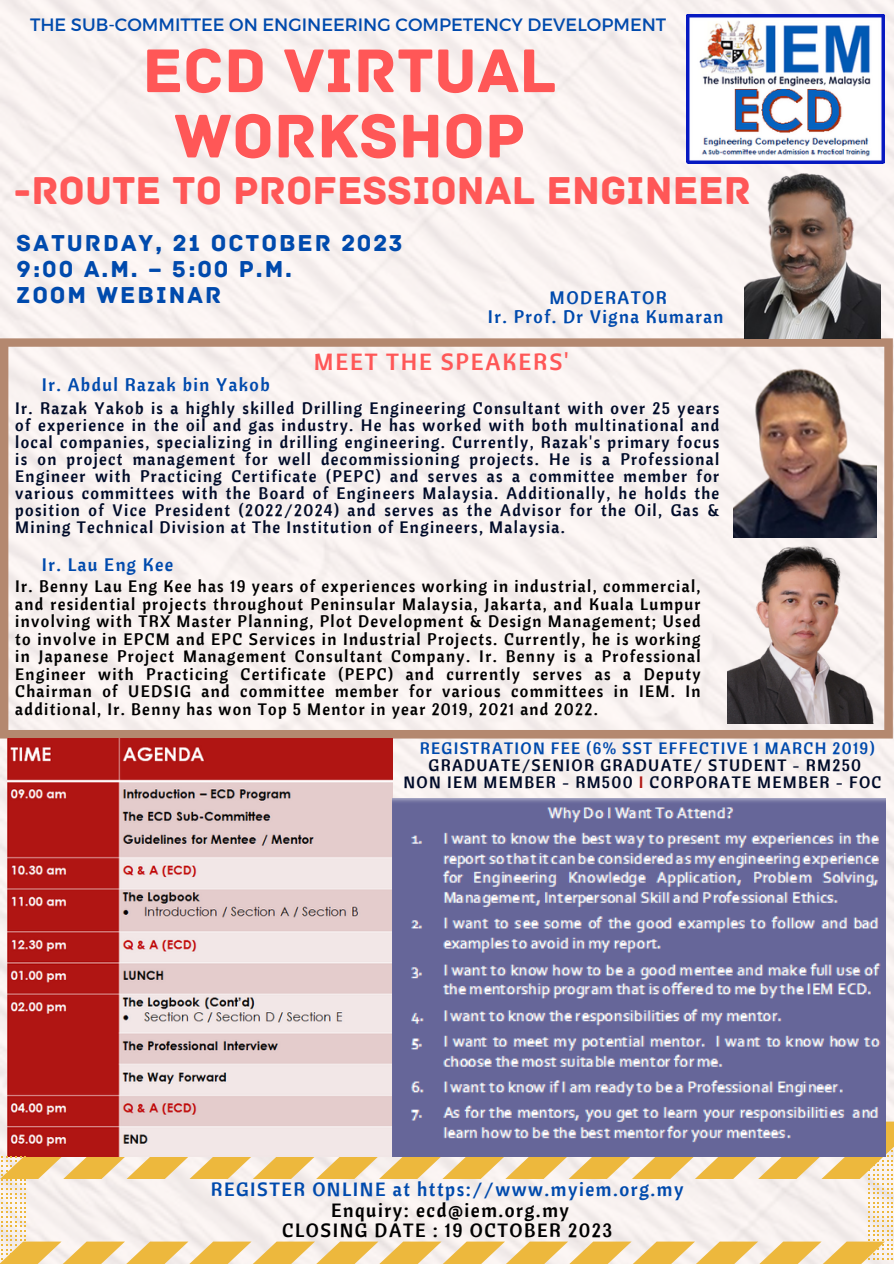
<style>
.page{position:relative;width:894px;height:1264px;background:#fff}
.page>*{position:absolute;margin:0;border:0;box-sizing:border-box;transform-origin:0 0}
.t1{font:64.8px/65.2px "Archive";color:#ff5757;text-align:center}
.t2{font:40.95px "Archive";color:#ff5757}
.t3{font:24.3px/26px "Archive";letter-spacing:.08em;color:#004aad}
.t4{font:23.25px "Cantora One";letter-spacing:.08em;color:#ff5757}
.t5{font:19.05px "Cantora One";letter-spacing:.08em;color:#000}
.t6{font:19.05px "Cantora One";letter-spacing:.08em;color:#004aad}
.t7{font:18px "Cantora One";letter-spacing:.08em;color:#004aad}
.t8{font:17.85px "Montserrat";color:#004aad}
.t9{font:16.5px/17px "Cantora One";letter-spacing:.08em;color:#000b29;text-align:justify}
.t10{font:16.5px/17.4px "Cantora One";letter-spacing:.08em;color:#000;text-align:justify}
.t11{font:16.5px "Cantora One";letter-spacing:.08em;color:#004aad}
.s1{color:#b01814}
</style>
<div class="page">
<img style="left:0;top:0;width:893px;height:1263px">
<svg style="left:0;top:338px;width:892px;height:400px;fill:#f9f2f0"></svg>
<img style="left:686px;top:15px;width:198px;height:148px">
<img style="left:7px;top:738px;width:385px;height:412px">
<img style="left:392px;top:798px;width:492px;height:352px">
<svg style="left:0;top:1150px;width:892px;height:113px"></svg>
<img style="left:744px;top:174px;width:136px;height:164px">
<img style="left:733px;top:363px;width:143px;height:175px">
<img style="left:727px;top:542px;width:149px;height:181px">
<p class="t8" style="left:30px;top:13px;width:637px">THE SUB-COMMITTEE ON ENGINEERING COMPETENCY DEVELOPMENT</p>
<p class="t1" style="left:142px;top:39px;width:416px">ECD VIRTUAL<br>WORKSHOP</p>
<p class="t2" style="left:14px;top:166px;width:739px">-ROUTE TO PROFESSIONAL ENGINEER</p>
<p class="t3" style="left:17px;top:231px;width:387px">SATURDAY, 21 OCTOBER 2023<br>9:00 A.M. – 5:00 P.M.</p>
<p class="t3" style="left:17px;top:282px;width:206px">ZOOM WEBINAR</p>
<p class="t7" style="left:549px;top:286px;width:119px">MODERATOR</p>
<p class="t7" style="left:487px;top:305px;width:237px">Ir. Prof. Dr Vigna Kumaran</p>
<p class="t7" style="left:42px;top:373px;width:229px">Ir. Abdul Razak bin Yakob</p>
<p class="t4" style="left:313px;top:346px;width:256px">MEET THE SPEAKERS'</p>
<p class="t9" style="left:15px;top:399px;width:705px">Ir. Razak Yakob is a highly skilled Drilling Engineering Consultant with over 25 years of experience in the oil and gas industry. He has worked with both multinational and local companies, specializing in drilling engineering. Currently, Razak's primary focus is on project management for well decommissioning projects. He is a Professional Engineer with Practicing Certificate (PEPC) and serves as a committee member for various committees with the Board of Engineers Malaysia. Additionally, he holds the position of Vice President (2022/2024) and serves as the Advisor for the Oil, Gas &amp; Mining Technical Division at The Institution of Engineers, Malaysia.</p>
<p class="t7" style="left:42px;top:553px;width:133px">Ir. Lau Eng Kee</p>
<p class="t10" style="left:15px;top:577px;width:686px">Ir. Benny Lau Eng Kee has 19 years of experiences working in industrial, commercial, and residential projects throughout Peninsular Malaysia, Jakarta, and Kuala Lumpur involving with TRX Master Planning, Plot Development &amp; Design Management; Used to involve in EPCM and EPC Services in Industrial Projects. Currently, he is working in Japanese Project Management Consultant Company. Ir. Benny is a Professional Engineer with Practicing Certificate (PEPC) and currently serves as a Deputy Chairman of UEDSIG and committee member for various committees in IEM. In additional, Ir. Benny has won Top 5 Mentor in year 2019, 2021 and 2022.</p>
<p class="t11" style="left:420px;top:737px;width:456px">REGISTRATION FEE (6% SST EFFECTIVE 1 MARCH 2019)</p>
<p class="t9" style="left:428px;top:756px;width:434px">GRADUATE/SENIOR GRADUATE/ STUDENT - RM250</p>
<p class="t9" style="left:403px;top:773px;width:479px">NON IEM MEMBER - RM500 <span class="s1">I</span> CORPORATE MEMBER - FOC</p>
<p class="t6" style="left:211px;top:1177px;width:474px">REGISTER ONLINE at https://www.myiem.org.my</p>
<p class="t5" style="left:331px;top:1197px;width:239px">Enquiry: ecd@iem.org.my</p>
<p class="t5" style="left:282px;top:1217px;width:331px">CLOSING DATE : 19 OCTOBER 2023</p>
</div>
